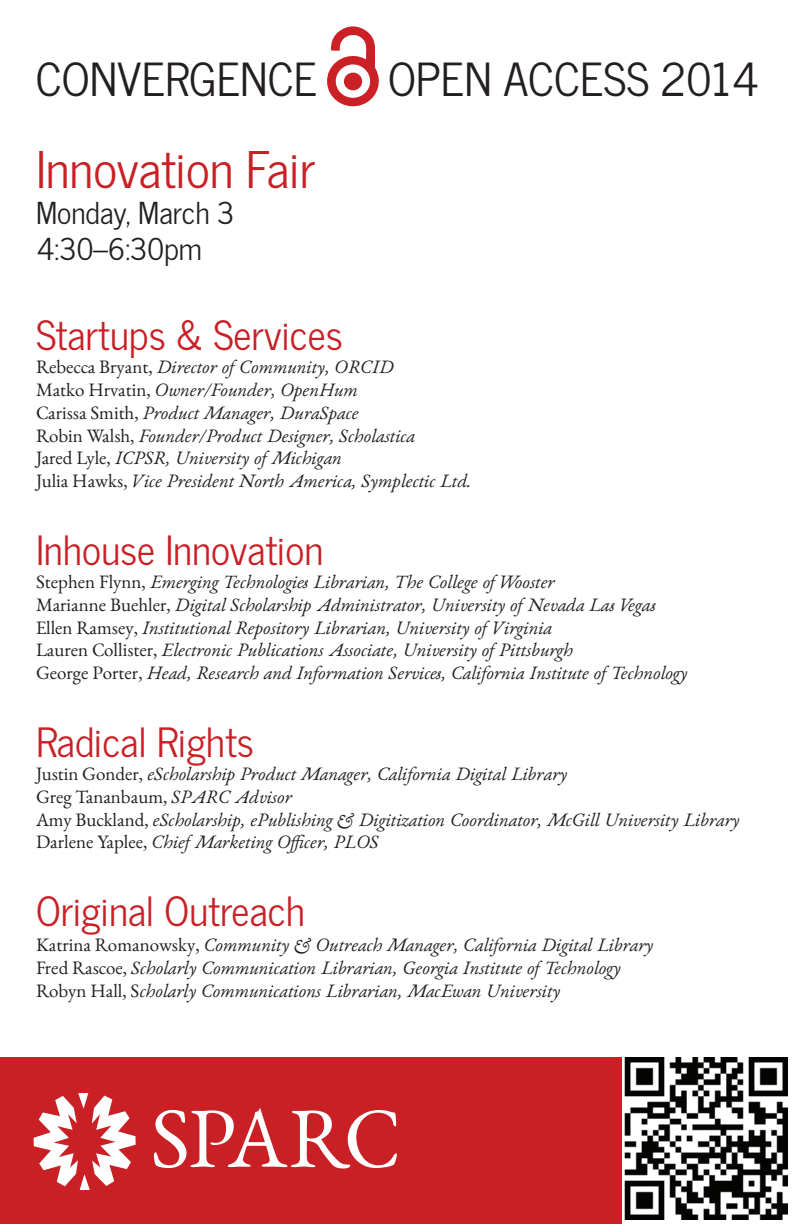
<style>
.page{position:relative;width:792px;height:1224px;background:#fff}
.page>*{position:absolute;margin:0;border:0;box-sizing:border-box;transform-origin:0 0}
.t1{font:50px "News Cycle";color:#c92026}
.t2{font:45.2px "News Cycle";color:#231f20}
.t3{font:40px "News Cycle";color:#c92026}
.t4{font:30px/36px "News Cycle";color:#231f20}
.t5{font:italic 19px/22.8px "EB Garamond 12";color:#231f20}
.s1{font-style:normal}
</style>
<div class="page">
<div style="left:0;top:1057px;width:622px;height:167px;background:#c92026"></div>
<svg style="left:154px;top:1108px;width:243px;height:60px"></svg>
<svg style="left:34px;top:1093px;width:102px;height:97px"></svg>
<svg style="left:327px;top:26px;width:52px;height:80px"></svg>
<div style="left:344px;top:73px;width:18px;height:17px;background:#ca2026;border-radius:50%"></div>
<img style="left:625px;top:1057px;width:162px;height:162px">
<h2 class="t2" style="left:36px;top:41px;width:283px">CONVERGENCE</h2>
<h2 class="t2" style="left:388px;top:41px;width:373px">OPEN ACCESS 2014</h2>
<h1 class="t1" style="left:36px;top:127px;width:281px">Innovation Fair</h1>
<h3 class="t4" style="left:36px;top:194px;width:200px">Monday, March 3<br>4:30–6:30pm</h3>
<h3 class="t3" style="left:36px;top:301px;width:309px">Startups &amp; Services</h3>
<p class="t5" style="left:36px;top:355px;width:436px"><span class="s1">Rebecca Bryant,</span> Director of Community, ORCID<br><span class="s1">Matko Hrvatin,</span> Owner/Founder, OpenHum<br><span class="s1">Carissa Smith,</span> Product Manager, DuraSpace<br><span class="s1">Robin Walsh,</span> Founder/Product Designer, Scholastica<br><span class="s1">Jared Lyle,</span> ICPSR, University of Michigan<br><span class="s1">Julia Hawks,</span> Vice President North America, Symplectic Ltd.</p>
<h3 class="t3" style="left:36px;top:516px;width:289px">Inhouse Innovation</h3>
<p class="t5" style="left:36px;top:570px;width:655px"><span class="s1">Stephen Flynn,</span> Emerging Technologies Librarian, The College of Wooster<br><span class="s1">Marianne Buehler,</span> Digital Scholarship Administrator, University of Nevada Las Vegas <span class="s1">Ellen Ramsey,</span> Institutional Repository Librarian, University of Virginia<br><span class="s1">Lauren Collister,</span> Electronic Publications Associate, University of Pittsburgh<br><span class="s1">George Porter,</span> Head, Research and Information Services, California Institute of Technology</p>
<h3 class="t3" style="left:36px;top:708px;width:220px">Radical Rights</h3>
<p class="t5" style="left:36px;top:762px;width:705px"><span class="s1">Justin Gonder,</span> eScholarship Product Manager, California Digital Library<br><span class="s1">Greg Tananbaum,</span> SPARC Advisor<br><span class="s1">Amy Buckland,</span> eScholarship, ePublishing &amp; Digitization Coordinator, McGill University Library <span class="s1">Darlene Yaplee,</span> Chief Marketing Officer, PLOS</p>
<h3 class="t3" style="left:36px;top:877px;width:271px">Original Outreach</h3>
<p class="t5" style="left:36px;top:933px;width:619px"><span class="s1">Katrina Romanowsky,</span> Community &amp; Outreach Manager, California Digital Library<br><span class="s1">Fred Rascoe,</span> Scholarly Communication Librarian, Georgia Institute of Technology<br><span class="s1">Robyn Hall, S</span>cholarly Communications Librarian, MacEwan University</p>
</div>
